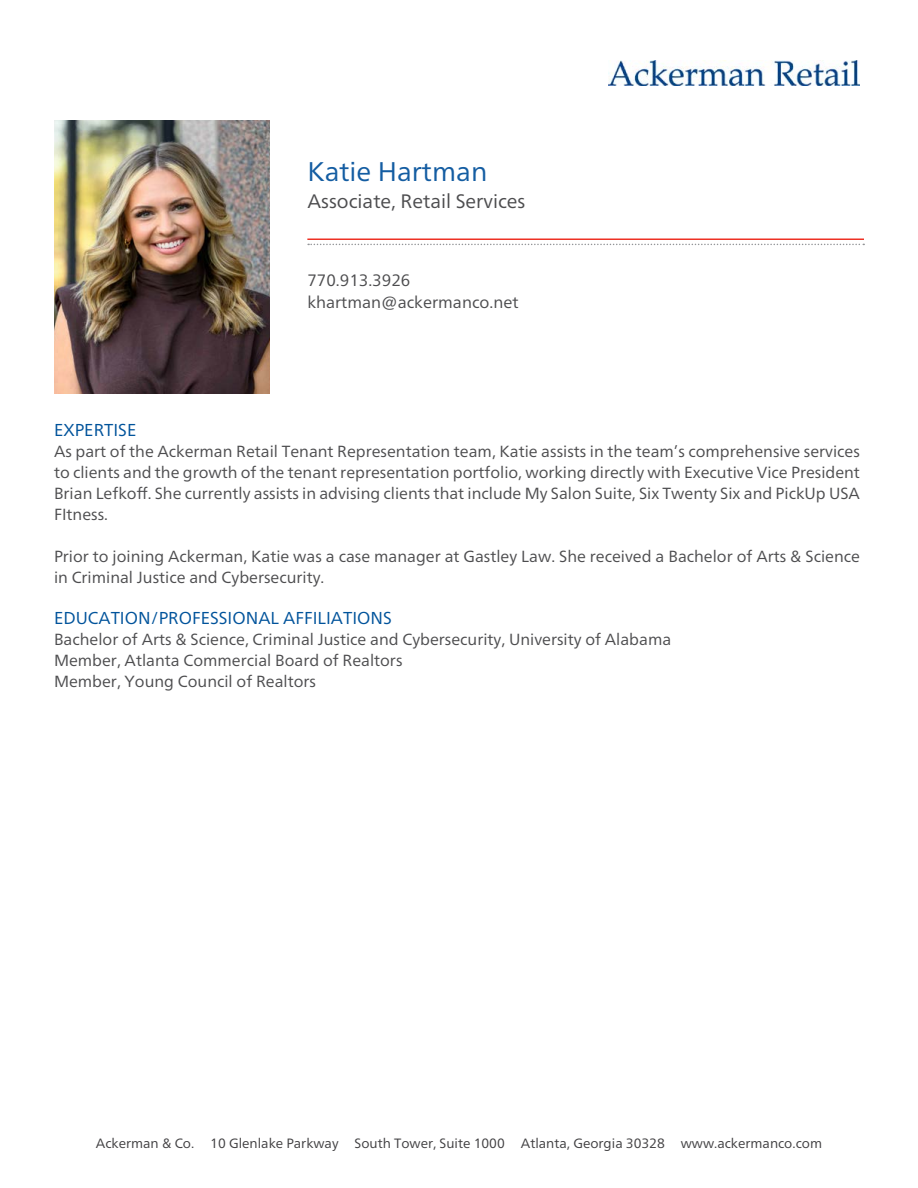
<style>
.page{position:relative;width:918px;height:1188px;background:#fff}
.page>*{position:absolute;margin:0;border:0;box-sizing:border-box;transform-origin:0 0}
.t1{font:27px "Frutiger Neue LT";color:#145da2}
.t2{font:19.5px "Frutiger Neue LT";color:#4d4d4f}
.t3{font:17.25px "Frutiger Neue LT";color:#00539b}
.t4{font:16.5px/22.5px "Frutiger Neue LT";color:#4d4d4f}
.t5{font:16.2px/21px "Frutiger Neue LT";color:#4d4d4f}
.t6{font:13.5px "Frutiger Neue LT";color:#414042}
</style>
<div class="page">
<hr style="left:307px;top:239px;width:557px;height:1px;background:#ee3124">
<svg style="left:308px;top:244px;width:556px;height:1px"></svg>
<img style="left:54px;top:120px;width:216px;height:273px">
<img style="left:609px;top:60px;width:251px;height:26px">
<h1 class="t1" style="left:307px;top:155px;width:181px">Katie Hartman</h1>
<p class="t2" style="left:307px;top:189px;width:220px">Associate, Retail Services</p>
<p class="t4" style="left:307px;top:268px;width:213px">770.913.3926 khartman@ackermanco.net</p>
<p class="t3" style="left:54px;top:419px;width:84px">EXPERTISE</p>
<p class="t5" style="left:54px;top:440px;width:808px;text-align:justify">As part of the Ackerman Retail Tenant Representation team, Katie assists in the team’s comprehensive services to clients and the growth of the tenant representation portfolio, working directly with Executive Vice President Brian Lefkoff. She currently assists in advising clients that include My Salon Suite, Six Twenty Six and PickUp USA FItness.</p>
<p class="t5" style="left:54px;top:545px;width:808px">Prior to joining Ackerman, Katie was a case manager at Gastley Law. She received a Bachelor of Arts &amp; Science in Criminal Justice and Cybersecurity.</p>
<p class="t3" style="left:54px;top:608px;width:339px">EDUCATION/PROFESSIONAL AFFILIATIONS</p>
<p class="t5" style="left:54px;top:629px;width:619px">Bachelor of Arts &amp; Science, Criminal Justice and Cybersecurity, University of Alabama<br>Member, Atlanta Commercial Board of Realtors<br>Member, Young Council of Realtors</p>
<p class="t6" style="left:96px;top:1136px;width:728px">Ackerman &amp; Co. 10 Glenlake Parkway South Tower, Suite 1000 Atlanta, Georgia 30328 www.ackermanco.com</p>
</div>
